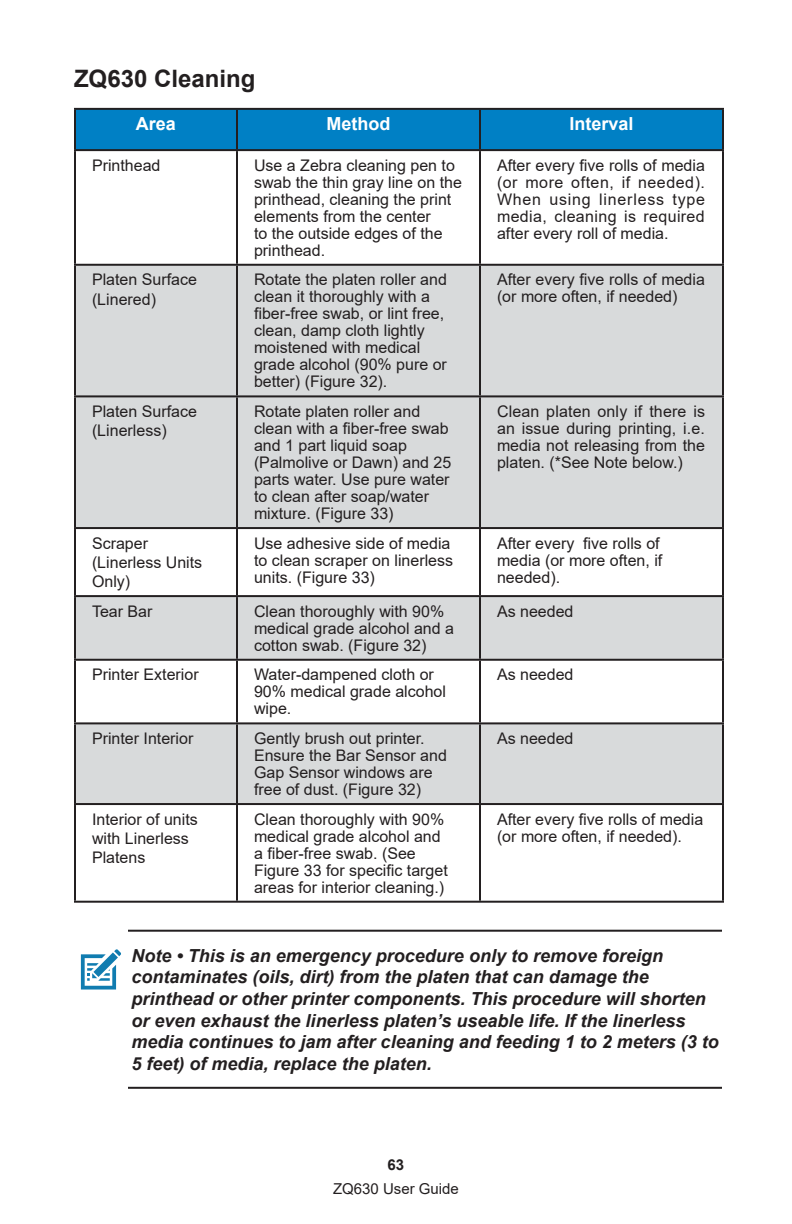
<style>
.page{position:relative;width:792px;height:1224px;background:#fff}
.page>*{position:absolute;margin:0;border:0;box-sizing:border-box;transform-origin:0 0}
.Heading2NoToC{font:700 24px "Arial";color:#231f20}
.t1{font:italic 700 18px/21.6px "Arial";color:#231f20}
.Caption_Heading{font:700 18px "Arial";color:#fff}
.specs{font:16px/17px "Arial";color:#231f20}
.t2{font:15px "Arial";color:#231f20}
.t3{font:700 15px "Arial";color:#231f20}
</style>
<div class="page">
<div style="left:76px;top:110px;width:646px;height:39px;background:#0080c5"></div>
<div style="left:76px;top:266px;width:646px;height:261px;background:#d8dadb"></div>
<div style="left:76px;top:597px;width:646px;height:62px;background:#d8dadb"></div>
<div style="left:76px;top:724px;width:646px;height:79px;background:#d8dadb"></div>
<hr style="left:74px;top:108px;width:163px;height:2px;background:#231f20">
<hr style="left:74px;top:110px;width:2px;height:39px;background:#231f20">
<hr style="left:237px;top:108px;width:243px;height:2px;background:#231f20">
<hr style="left:236px;top:110px;width:2px;height:39px;background:#231f20">
<hr style="left:480px;top:108px;width:244px;height:2px;background:#231f20">
<hr style="left:479px;top:110px;width:2px;height:39px;background:#231f20">
<hr style="left:722px;top:110px;width:2px;height:39px;background:#231f20">
<hr style="left:74px;top:149px;width:163px;height:2px;background:#231f20">
<hr style="left:74px;top:151px;width:2px;height:113px;background:#231f20">
<hr style="left:237px;top:149px;width:243px;height:2px;background:#231f20">
<hr style="left:236px;top:151px;width:2px;height:113px;background:#231f20">
<hr style="left:480px;top:149px;width:244px;height:2px;background:#231f20">
<hr style="left:479px;top:151px;width:2px;height:113px;background:#231f20">
<hr style="left:722px;top:151px;width:2px;height:113px;background:#231f20">
<hr style="left:74px;top:264px;width:163px;height:2px;background:#231f20">
<hr style="left:74px;top:266px;width:2px;height:129px;background:#231f20">
<hr style="left:237px;top:264px;width:243px;height:2px;background:#231f20">
<hr style="left:236px;top:266px;width:2px;height:129px;background:#231f20">
<hr style="left:480px;top:264px;width:244px;height:2px;background:#231f20">
<hr style="left:479px;top:266px;width:2px;height:129px;background:#231f20">
<hr style="left:722px;top:266px;width:2px;height:129px;background:#231f20">
<hr style="left:74px;top:395px;width:163px;height:2px;background:#231f20">
<hr style="left:74px;top:397px;width:2px;height:130px;background:#231f20">
<hr style="left:237px;top:395px;width:243px;height:2px;background:#231f20">
<hr style="left:236px;top:397px;width:2px;height:130px;background:#231f20">
<hr style="left:480px;top:395px;width:244px;height:2px;background:#231f20">
<hr style="left:479px;top:397px;width:2px;height:130px;background:#231f20">
<hr style="left:722px;top:397px;width:2px;height:130px;background:#231f20">
<hr style="left:74px;top:527px;width:163px;height:2px;background:#231f20">
<hr style="left:74px;top:529px;width:2px;height:66px;background:#231f20">
<hr style="left:237px;top:527px;width:243px;height:2px;background:#231f20">
<hr style="left:236px;top:529px;width:2px;height:66px;background:#231f20">
<hr style="left:480px;top:527px;width:244px;height:2px;background:#231f20">
<hr style="left:479px;top:529px;width:2px;height:66px;background:#231f20">
<hr style="left:722px;top:529px;width:2px;height:66px;background:#231f20">
<hr style="left:74px;top:595px;width:163px;height:2px;background:#231f20">
<hr style="left:74px;top:597px;width:2px;height:62px;background:#231f20">
<hr style="left:237px;top:595px;width:243px;height:2px;background:#231f20">
<hr style="left:236px;top:597px;width:2px;height:62px;background:#231f20">
<hr style="left:480px;top:595px;width:244px;height:2px;background:#231f20">
<hr style="left:479px;top:597px;width:2px;height:62px;background:#231f20">
<hr style="left:722px;top:597px;width:2px;height:62px;background:#231f20">
<hr style="left:74px;top:659px;width:163px;height:2px;background:#231f20">
<hr style="left:74px;top:661px;width:2px;height:61px;background:#231f20">
<hr style="left:237px;top:659px;width:243px;height:2px;background:#231f20">
<hr style="left:236px;top:661px;width:2px;height:61px;background:#231f20">
<hr style="left:480px;top:659px;width:244px;height:2px;background:#231f20">
<hr style="left:479px;top:661px;width:2px;height:61px;background:#231f20">
<hr style="left:722px;top:661px;width:2px;height:61px;background:#231f20">
<hr style="left:74px;top:722px;width:163px;height:2px;background:#231f20">
<hr style="left:74px;top:724px;width:2px;height:79px;background:#231f20">
<hr style="left:237px;top:722px;width:243px;height:2px;background:#231f20">
<hr style="left:236px;top:724px;width:2px;height:79px;background:#231f20">
<hr style="left:480px;top:722px;width:244px;height:2px;background:#231f20">
<hr style="left:479px;top:724px;width:2px;height:79px;background:#231f20">
<hr style="left:722px;top:724px;width:2px;height:79px;background:#231f20">
<hr style="left:74px;top:803px;width:163px;height:2px;background:#231f20">
<hr style="left:74px;top:805px;width:2px;height:96px;background:#231f20">
<hr style="left:237px;top:803px;width:243px;height:2px;background:#231f20">
<hr style="left:236px;top:805px;width:2px;height:96px;background:#231f20">
<hr style="left:480px;top:803px;width:244px;height:2px;background:#231f20">
<hr style="left:479px;top:805px;width:2px;height:96px;background:#231f20">
<hr style="left:722px;top:805px;width:2px;height:96px;background:#231f20">
<hr style="left:74px;top:901px;width:163px;height:2px;background:#231f20">
<hr style="left:237px;top:901px;width:243px;height:2px;background:#231f20">
<hr style="left:480px;top:901px;width:244px;height:2px;background:#231f20">
<hr style="left:128px;top:930px;width:594px;height:2px;background:#231f20">
<hr style="left:128px;top:1087px;width:594px;height:2px;background:#231f20">
<svg style="left:81px;top:949px;width:40px;height:41px"></svg>
<p class="Heading2NoToC" style="left:74px;top:62px;width:183px">ZQ630 Cleaning</p>
<p class="Caption_Heading" style="left:136px;top:111px;width:42px">Area</p>
<p class="Caption_Heading" style="left:327px;top:111px;width:65px">Method</p>
<p class="Caption_Heading" style="left:569px;top:111px;width:66px">Interval</p>
<p class="specs" style="left:92px;top:157px;width:70px">Printhead</p>
<p class="specs" style="left:254px;top:157px;width:210px">Use a Zebra cleaning pen to swab the thin gray line on the printhead, cleaning the print elements from the center<br>to the outside edges of the printhead.</p>
<p class="specs" style="left:497px;top:157px;width:210px;text-align:justify">After every five rolls of media (or more often, if needed).<br>When using linerless type media, cleaning is required after every roll of media.</p>
<p class="specs" style="left:92px;top:271px;width:106px">Platen Surface</p>
<p class="specs" style="left:92px;top:290px;width:66px">(Linered)</p>
<p class="specs" style="left:254px;top:271px;width:194px">Rotate the platen roller and clean it thoroughly with a fiber-free swab, or lint free, clean, damp cloth lightly moistened with medical grade alcohol (90% pure or better) (Figure 32).</p>
<p class="specs" style="left:497px;top:271px;width:209px">After every five rolls of media (or more often, if needed)</p>
<p class="specs" style="left:92px;top:403px;width:106px">Platen Surface</p>
<p class="specs" style="left:92px;top:422px;width:76px">(Linerless)</p>
<p class="specs" style="left:254px;top:403px;width:199px">Rotate platen roller and clean with a fiber-free swab and 1 part liquid soap (Palmolive or Dawn) and 25 parts water. Use pure water to clean after soap/water mixture. (Figure 33)</p>
<p class="specs" style="left:497px;top:403px;width:210px;text-align:justify">Clean platen only if there is an issue during printing, i.e. media not releasing from the platen. (*See Note below.)</p>
<p class="specs" style="left:92px;top:533px;width:112px;line-height:19.2px">Scraper (Linerless Units<br>Only)</p>
<p class="specs" style="left:254px;top:534px;width:201px">Use adhesive side of media to clean scraper on linerless units. (Figure 33)</p>
<p class="specs" style="left:497px;top:534px;width:167px">After every five rolls of media (or more often, if needed).</p>
<p class="specs" style="left:92px;top:603px;width:62px">Tear Bar</p>
<p class="specs" style="left:254px;top:603px;width:202px">Clean thoroughly with 90% medical grade alcohol and a cotton swab. (Figure 32)</p>
<p class="specs" style="left:497px;top:603px;width:78px">As needed</p>
<p class="specs" style="left:92px;top:666px;width:108px">Printer Exterior</p>
<p class="specs" style="left:254px;top:666px;width:194px">Water-dampened cloth or<br>90% medical grade alcohol wipe.</p>
<p class="specs" style="left:497px;top:666px;width:78px">As needed</p>
<p class="specs" style="left:92px;top:730px;width:103px">Printer Interior</p>
<p class="specs" style="left:254px;top:730px;width:194px">Gently brush out printer.<br>Ensure the Bar Sensor and<br>Gap Sensor windows are free of dust. (Figure 32)</p>
<p class="specs" style="left:497px;top:730px;width:78px">As needed</p>
<p class="specs" style="left:92px;top:809px;width:107px;line-height:19.2px">Interior of units with Linerless<br>Platens</p>
<p class="specs" style="left:254px;top:810px;width:195px">Clean thoroughly with 90% medical grade alcohol and a fiber-free swab. (See<br>Figure 33 for specific target areas for interior cleaning.)</p>
<p class="specs" style="left:497px;top:810px;width:208px">After every five rolls of media (or more often, if needed).</p>
<p class="t1" style="left:132px;top:945px;width:589px">Note • This is an emergency procedure only to remove foreign contaminates (oils, dirt) from the platen that can damage the printhead or other printer components. This procedure will shorten or even exhaust the linerless platen’s useable life. If the linerless media continues to jam after cleaning and feeding 1 to 2 meters (3 to 5 feet) of media, replace the platen.</p>
<p class="t3" style="left:388px;top:1154px;width:18px">63</p>
<p class="t2" style="left:333px;top:1179px;width:127px">ZQ630 User Guide</p>
</div>
